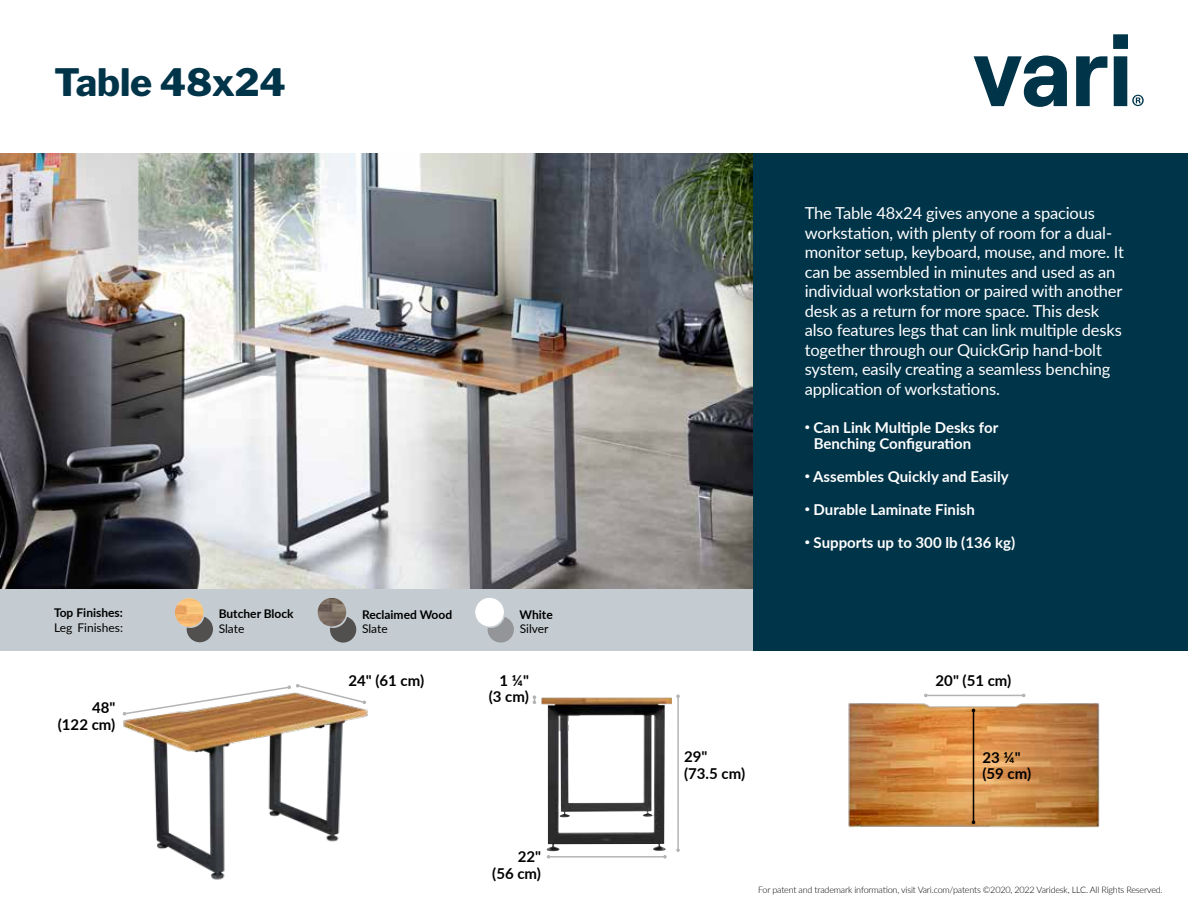
<style>
.page{position:relative;width:1188px;height:918px;background:#fff}
.page>*{position:absolute;margin:0;border:0;box-sizing:border-box;transform-origin:0 0}
.t1{font:800 37.5px "Libre Franklin";color:#003449}
.Body_Copy{font:16.5px/19.5px "Lato";letter-spacing:-.01em;color:#fff}
.Icon_Description{font:700 15px/16.5px "Lato";color:#fff}
.t2{font:700 15px "Lato";color:#000}
.Icon_Description-2{font:700 12px "Lato";color:#000}
.Icon_Description-3{font:12px "Lato";color:#000}
.legal{font:300 9px "Lato";letter-spacing:-.02em;color:#000}
</style>
<div class="page">
<div style="left:752px;top:153px;width:436px;height:498px;background:#003449"></div>
<img style="left:848px;top:703px;width:252px;height:125px">
<hr style="left:926px;top:695px;width:98px;height:1px;background:#000">
<svg style="left:924px;top:694px;width:4px;height:3px"></svg>
<div style="left:0;top:589px;width:752px;height:62px;background:#c5ccd1"></div>
<svg style="left:974px;top:34px;width:170px;height:73px"></svg>
<img style="left:0;top:153px;width:752px;height:436px">
<img style="left:122px;top:709px;width:246px;height:171px">
<hr style="left:677px;top:696px;width:2px;height:154px;background:#000">
<svg style="left:676px;top:694px;width:4px;height:4px"></svg>
<svg style="left:676px;top:848px;width:4px;height:4px"></svg>
<hr style="left:549px;top:856px;width:116px;height:2px;background:#000">
<svg style="left:547px;top:855px;width:3px;height:4px"></svg>
<svg style="left:663px;top:855px;width:4px;height:4px"></svg>
<hr style="left:973px;top:710px;width:1px;height:112px;background:#000">
<img style="left:174px;top:598px;width:30px;height:29px;border-radius:15px">
<div style="left:174px;top:597px;width:31px;height:31px;border:1px solid #c5ccd1;border-radius:50%"></div>
<svg style="left:187px;top:617px;width:26px;height:25px"></svg>
<img style="left:317px;top:597px;width:30px;height:30px;border-radius:15px">
<div style="left:317px;top:597px;width:30px;height:31px;border:1px solid #c5ccd1;border-radius:50%"></div>
<svg style="left:330px;top:617px;width:26px;height:26px"></svg>
<div style="left:475px;top:597px;width:29px;height:30px;background:#fff;border-radius:50%"></div>
<div style="left:474px;top:597px;width:31px;height:31px;border:1px solid #c5ccd1;border-radius:50%"></div>
<svg style="left:488px;top:617px;width:26px;height:26px"></svg>
<img style="left:541px;top:698px;width:131px;height:153px">
<svg style="left:533px;top:695px;width:3px;height:9px"></svg>
<svg style="left:123px;top:684px;width:243px;height:32px"></svg>
<p class="t1" style="left:54px;top:60px;width:233px">Table 48x24</p>
<p class="Icon_Description-2" style="left:54px;top:604px;width:70px">Top Finishes:</p>
<p class="Icon_Description-3" style="left:54px;top:619px;width:70px">Leg Finishes:</p>
<p class="t2" style="left:92px;top:697px;width:25px">48"</p>
<p class="t2" style="left:58px;top:713px;width:59px">(122 cm)</p>
<p class="Icon_Description-2" style="left:219px;top:605px;width:76px">Butcher Block</p>
<p class="Icon_Description-3" style="left:219px;top:620px;width:27px">Slate</p>
<p class="Icon_Description-2" style="left:362px;top:606px;width:92px">Reclaimed Wood</p>
<p class="Icon_Description-3" style="left:362px;top:620px;width:27px">Slate</p>
<p class="t2" style="left:348px;top:669px;width:77px">24" (61 cm)</p>
<p class="Icon_Description-2" style="left:520px;top:606px;width:35px">White</p>
<p class="Icon_Description-3" style="left:520px;top:620px;width:30px">Silver</p>
<p class="t2" style="left:500px;top:669px;width:31px">1 ¼"</p>
<p class="t2" style="left:489px;top:685px;width:42px">(3 cm)</p>
<p class="t2" style="left:518px;top:846px;width:25px">22"</p>
<p class="t2" style="left:492px;top:862px;width:50px">(56 cm)</p>
<p class="Body_Copy" style="left:805px;top:203px;width:321px">The Table 48x24 gives anyone a spacious workstation, with plenty of room for a dual&shy;monitor setup, keyboard, mouse, and more. It can be assembled in minutes and used as an individual workstation or paired with another desk as a return for more space. This desk also features legs that can link multiple desks together through our QuickGrip hand-bolt system, easily creating a seamless benching application of workstations.</p>
<p class="Icon_Description" style="left:814px;top:418px;width:186px;text-indent:-9px"><sup>•</sup> Can Link Multiple Desks for<br>Benching Configuration</p>
<p class="Icon_Description" style="left:805px;top:468px;width:205px"><sup>•</sup> Assembles Quickly and Easily</p>
<p class="Icon_Description" style="left:805px;top:501px;width:172px"><sup>•</sup> Durable Laminate Finish</p>
<p class="Icon_Description" style="left:805px;top:534px;width:212px"><sup>•</sup> Supports up to 300 lb (136 kg)</p>
<p class="t2" style="left:684px;top:746px;width:25px">29"</p>
<p class="t2" style="left:684px;top:762px;width:63px">(73.5 cm)</p>
<p class="t2" style="left:936px;top:669px;width:77px">20" (51 cm)</p>
<p class="t2" style="left:982px;top:746px;width:40px">23 ¼"</p>
<p class="t2" style="left:982px;top:763px;width:50px">(59 cm)</p>
<p class="legal" style="left:758px;top:883px;width:406px">For patent and trademark information, visit Vari.com/patents ©2020, 2022 Varidesk, LLC. All Rights Reserved.</p>
</div>
